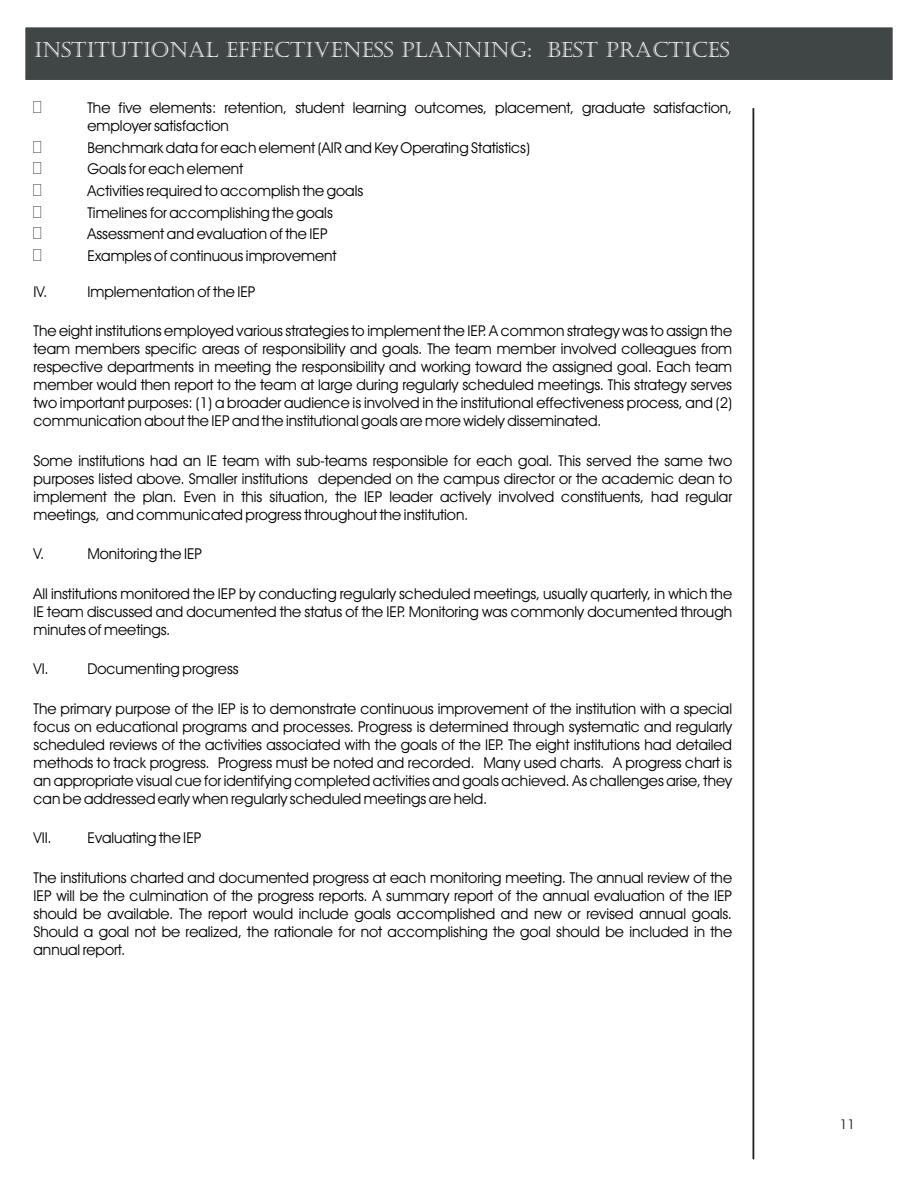
<style>
.page{position:relative;width:918px;height:1188px;background:#fff}
.page>*{position:absolute;margin:0;border:0;box-sizing:border-box;transform-origin:0 0}
.t1{font:21px "Castellar";color:#fff}
.t2{font:15px/18px "Avant Garde Bk BT";color:#000;text-align:justify}
.t3{font:13.5px "Avant Garde Bk BT";color:#1f1a17}
</style>
<div class="page">
<div style="left:22px;top:24px;width:874px;height:59px;background:#404545;border:3px solid #fff"></div>
<svg style="left:752px;top:108px;width:3px;height:1052px;background:#7b7876"></svg>
<h1 class="t1" style="left:131px;top:27px;width:96px">HEADER</h1>
<h1 class="t1" style="left:34px;top:38px;width:697px">INSTITUTIONAL EFFECTIVENESS PLANNING: BEST PRACTICES</h1>
<p class="t2" style="left:87px;top:101px;width:646px">The five elements: retention, student learning outcomes, placement, graduate satisfaction, employer satisfaction</p>
<p class="t2" style="left:87px;top:138px;width:444px;line-height:21.6px;text-align:left">Benchmark data for each element (AIR and Key Operating Statistics)<br>Goals for each element<br>Activities required to accomplish the goals<br>Timelines for accomplishing the goals<br>Assessment and evaluation of the IEP<br>Examples of continuous improvement</p>
<p class="t2" style="left:34px;top:284px;width:15px">IV.</p>
<p class="t2" style="left:87px;top:284px;width:169px">Implementation of the IEP</p>
<p class="t2" style="left:34px;top:323px;width:700px">The eight institutions employed various strategies to implement the IEP. A common strategy was to assign the team members specific areas of responsibility and goals. The team member involved colleagues from respective departments in meeting the responsibility and working toward the assigned goal. Each team member would then report to the team at large during regularly scheduled meetings. This strategy serves two important purposes: (1) a broader audience is involved in the institutional effectiveness process, and (2) communication about the IEP and the institutional goals are more widely disseminated.</p>
<p class="t2" style="left:34px;top:453px;width:700px">Some institutions had an IE team with sub-teams responsible for each goal. This served the same two purposes listed above. Smaller institutions depended on the campus director or the academic dean to implement the plan. Even in this situation, the IEP leader actively involved constituents, had regular meetings, and communicated progress throughout the institution.</p>
<p class="t2" style="left:34px;top:546px;width:12px">V.</p>
<p class="t2" style="left:87px;top:546px;width:116px">Monitoring the IEP</p>
<p class="t2" style="left:34px;top:586px;width:700px">All institutions monitored the IEP by conducting regularly scheduled meetings, usually quarterly, in which the IE team discussed and documented the status of the IEP. Monitoring was commonly documented through minutes of meetings.</p>
<p class="t2" style="left:34px;top:661px;width:17px">VI.</p>
<p class="t2" style="left:87px;top:661px;width:153px">Documenting progress</p>
<p class="t2" style="left:34px;top:701px;width:700px">The primary purpose of the IEP is to demonstrate continuous improvement of the institution with a special focus on educational programs and processes. Progress is determined through systematic and regularly scheduled reviews of the activities associated with the goals of the IEP. The eight institutions had detailed methods to track progress. Progress must be noted and recorded. Many used charts. A progress chart is an appropriate visual cue for identifying completed activities and goals achieved. As challenges arise, they can be addressed early when regularly scheduled meetings are held.</p>
<p class="t2" style="left:34px;top:830px;width:20px">VII.</p>
<p class="t2" style="left:87px;top:830px;width:115px">Evaluating the IEP</p>
<p class="t2" style="left:34px;top:870px;width:700px">The institutions charted and documented progress at each monitoring meeting. The annual review of the IEP will be the culmination of the progress reports. A summary report of the annual evaluation of the IEP should be available. The report would include goals accomplished and new or revised annual goals.<br>Should a goal not be realized, the rationale for not accomplishing the goal should be included in the annual report.</p>
<p class="t3" style="left:840px;top:1119px;width:17px">11</p>
</div>
